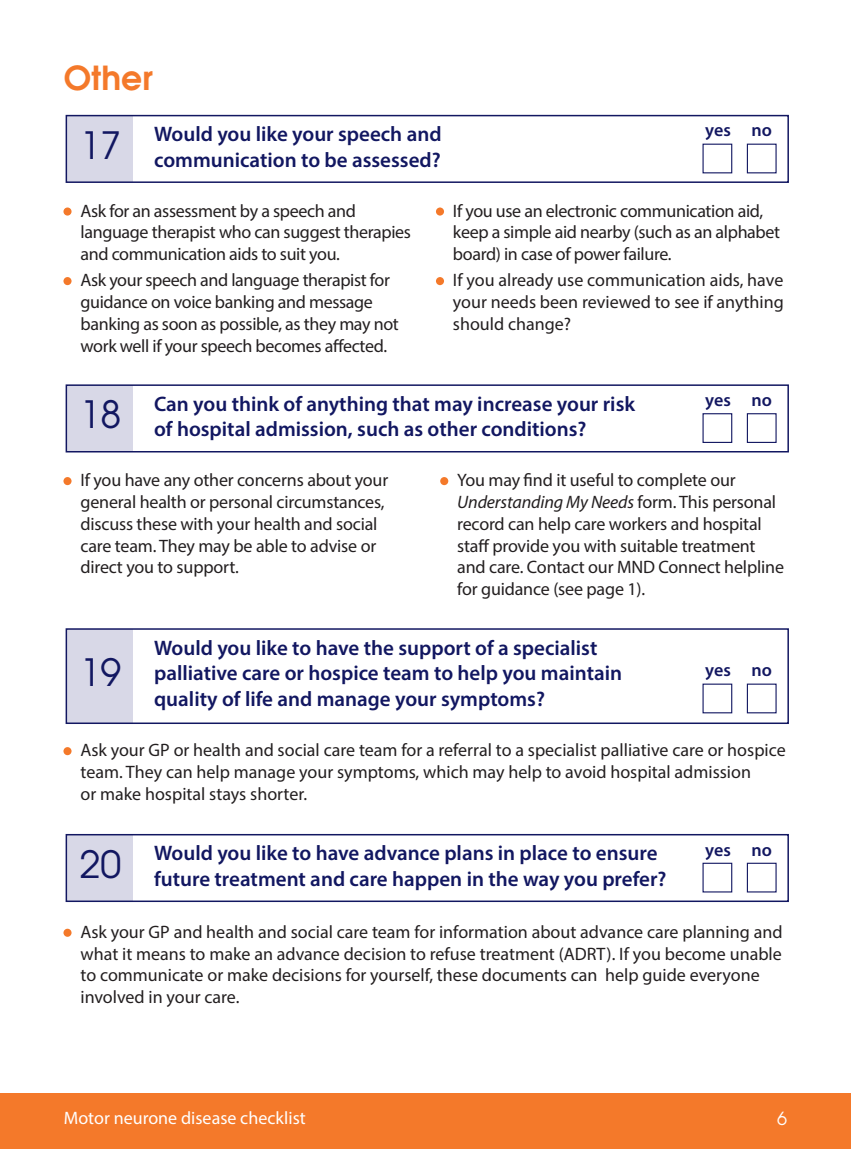
<style>
.page{position:relative;width:851px;height:1149px;background:#fff}
.page>*{position:absolute;margin:0;border:0;box-sizing:border-box;transform-origin:0 0}
.t1{font:37.5px "Avant Garde";color:#121761}
.t2{font:600 33px "Avant Garde";color:#f4792a}
.t3{font:600 21px/25.5px "Myriad Pro";color:#121761}
.t4{font:18px/21.8px "Myriad Pro";letter-spacing:-.01em;color:#231f20}
.t5{font:18px "Myriad Pro";color:#fff}
.t6{font:600 18px "Myriad Pro";color:#121761}
.t7{font:18px "Avant Garde";color:#fff}
.s1{font-style:italic}
</style>
<div class="page">
<div style="left:0;top:1093px;width:850px;height:55px;background:#f4792a"></div>
<div style="left:66px;top:116px;width:67px;height:66px;background:#d8d8e7"></div>
<div style="left:66px;top:115px;width:722px;height:68px;border:2px solid #121761"></div>
<svg style="left:63px;top:207px;width:9px;height:8px"></svg>
<div style="left:63px;top:277px;width:9px;height:8px;background:#f4792a;border-radius:50%"></div>
<div style="left:436px;top:207px;width:8px;height:8px;background:#f4792a;border-radius:50%"></div>
<div style="left:436px;top:277px;width:8px;height:8px;background:#f4792a;border-radius:50%"></div>
<div style="left:702px;top:144px;width:30px;height:29px;background:#fff;border:1px solid #121761"></div>
<div style="left:746px;top:144px;width:30px;height:29px;background:#fff;border:1px solid #121761"></div>
<div style="left:66px;top:385px;width:67px;height:66px;background:#d8d8e7"></div>
<div style="left:66px;top:384px;width:722px;height:68px;border:2px solid #121761"></div>
<div style="left:63px;top:477px;width:9px;height:8px;background:#f4792a;border-radius:50%"></div>
<div style="left:440px;top:477px;width:8px;height:8px;background:#f4792a;border-radius:50%"></div>
<div style="left:702px;top:413px;width:30px;height:30px;background:#fff;border:1px solid #121761"></div>
<div style="left:746px;top:413px;width:30px;height:30px;background:#fff;border:1px solid #121761"></div>
<div style="left:66px;top:628px;width:67px;height:94px;background:#d8d8e7"></div>
<div style="left:66px;top:628px;width:722px;height:95px;border:2px solid #121761"></div>
<svg style="left:63px;top:746px;width:9px;height:9px"></svg>
<div style="left:702px;top:683px;width:30px;height:30px;background:#fff;border:1px solid #121761"></div>
<div style="left:746px;top:683px;width:30px;height:30px;background:#fff;border:1px solid #121761"></div>
<div style="left:66px;top:834px;width:67px;height:67px;background:#d8d8e7"></div>
<div style="left:66px;top:833px;width:722px;height:68px;border:2px solid #121761"></div>
<div style="left:63px;top:928px;width:9px;height:8px;background:#f4792a;border-radius:50%"></div>
<div style="left:702px;top:862px;width:30px;height:30px;background:#fff;border:1px solid #121761"></div>
<div style="left:746px;top:862px;width:30px;height:30px;background:#fff;border:1px solid #121761"></div>
<h2 class="t2" style="left:64px;top:56px;width:91px">Other</h2>
<p class="t3" style="left:154px;top:121px;width:289px">Would you like your speech and communication to be assessed?</p>
<p class="t4" style="left:80px;top:199px;width:332px">Ask for an assessment by a speech and language therapist who can suggest therapies and communication aids to suit you.</p>
<p class="t4" style="left:80px;top:269px;width:320px">Ask your speech and language therapist for guidance on voice banking and message banking as soon as possible, as they may not work well if your speech becomes affected.</p>
<h1 class="t1" style="left:80px;top:121px;width:43px">17</h1>
<p class="t6" style="left:705px;top:119px;width:68px">yes no</p>
<p class="t4" style="left:453px;top:199px;width:328px">If you use an electronic communication aid, keep a simple aid nearby (such as an alphabet board) in case of power failure.</p>
<p class="t4" style="left:453px;top:269px;width:332px;text-align:justify">If you already use communication aids, have your needs been reviewed to see if anything should change?</p>
<p class="t3" style="left:154px;top:390px;width:482px">Can you think of anything that may increase your risk of hospital admission, such as other conditions?</p>
<p class="t4" style="left:80px;top:469px;width:309px">If you have any other concerns about your general health or personal circumstances, discuss these with your health and social care team. They may be able to advise or direct you to support.</p>
<p class="t4" style="left:457px;top:469px;width:328px">You may find it useful to complete our <span class="s1">Understanding My Needs</span> form. This personal record can help care workers and hospital staff provide you with suitable treatment and care. Contact our MND Connect helpline for guidance (see page 1).</p>
<h1 class="t1" style="left:80px;top:391px;width:43px">18</h1>
<p class="t6" style="left:705px;top:388px;width:68px">yes no</p>
<p class="t3" style="left:154px;top:634px;width:469px">Would you like to have the support of a specialist palliative care or hospice team to help you maintain quality of life and manage your symptoms?</p>
<p class="t4" style="left:80px;top:738px;width:706px">Ask your GP or health and social care team for a referral to a specialist palliative care or hospice team. They can help manage your symptoms, which may help to avoid hospital admission<br>or make hospital stays shorter.</p>
<h1 class="t1" style="left:80px;top:648px;width:43px">19</h1>
<p class="t6" style="left:705px;top:658px;width:68px">yes no</p>
<p class="t3" style="left:154px;top:839px;width:514px">Would you like to have advance plans in place to ensure future treatment and care happen in the way you prefer?</p>
<p class="t4" style="left:80px;top:920px;width:703px">Ask your GP and health and social care team for information about advance care planning and what it means to make an advance decision to refuse treatment (ADRT). If you become unable to communicate or make decisions for yourself, these documents can help guide everyone involved in your care.</p>
<h1 class="t1" style="left:80px;top:840px;width:43px">20</h1>
<p class="t6" style="left:705px;top:837px;width:68px">yes no</p>
<p class="t5" style="left:64px;top:1106px;width:243px">Motor neurone disease checklist</p>
<p class="t7" style="left:777px;top:1107px;width:11px">6</p>
</div>
